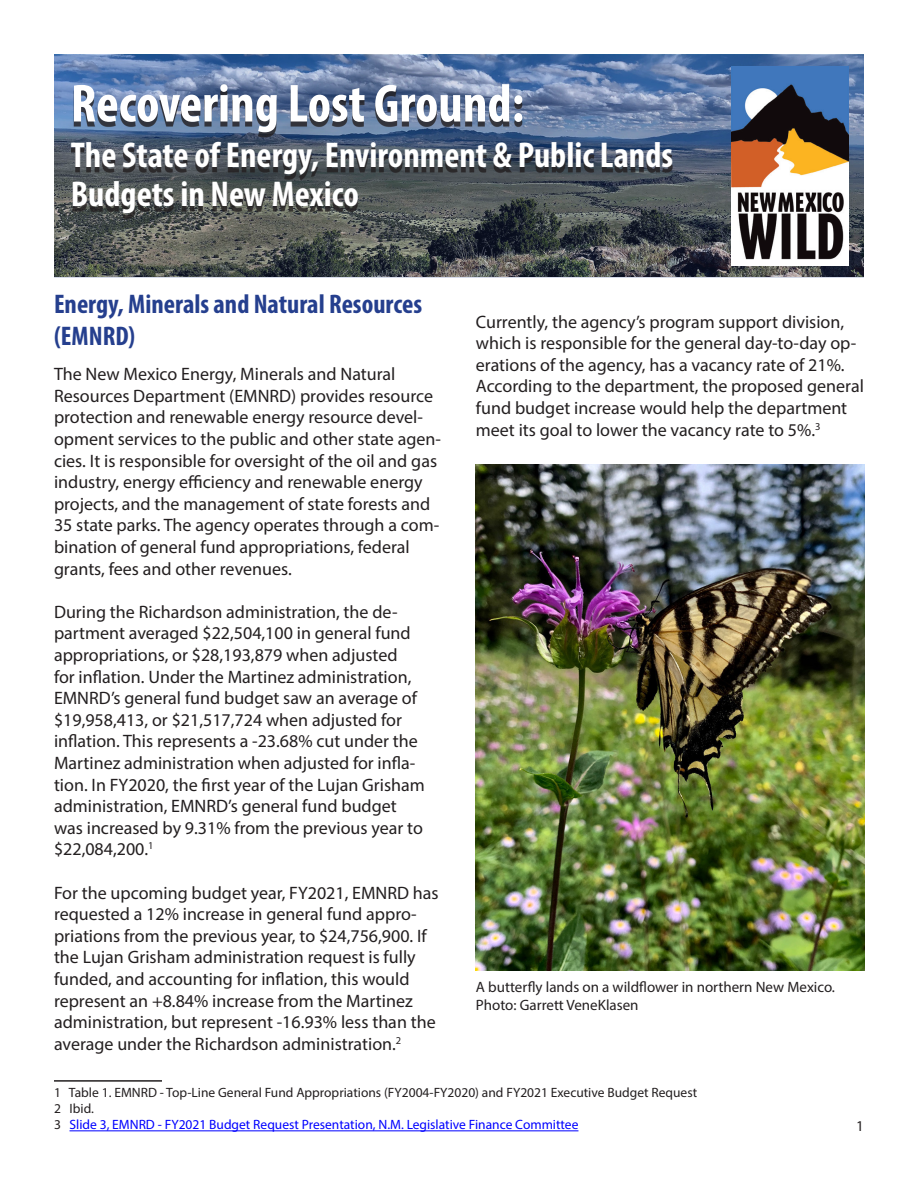
<style>
.page{position:relative;width:918px;height:1188px;background:#fff}
.page>*{position:absolute;margin:0;border:0;box-sizing:border-box;transform-origin:0 0}
.t1{font:700 condensed 54px "Myriad Pro";color:#fff}
.t2{font:700 condensed 36px/39px "Myriad Pro";color:#fff}
.blue_header{font:700 condensed 27px/32.4px "Myriad Pro";color:#253f8e}
.t3{font:18px/21.6px "Myriad Pro";color:#231f20}
.t4{font:15px/18px "Myriad Pro";color:#231f20}
.t5{font:13.5px "Myriad Pro";color:#231f20}
.t6{font:13.5px "Myriad Pro";color:#00f}
.s1{color:#231f20}
</style>
<div class="page">
<hr style="left:54px;top:1080px;width:108px;height:2px;background:#231f20">
<hr style="left:70px;top:1131px;width:508px;height:1px;background:#00f">
<img style="left:476px;top:464px;width:388px;height:506px">
<img style="left:54px;top:55px;width:810px;height:223px">
<img style="left:731px;top:66px;width:117px;height:200px">
<div style="left:71px;top:89px;width:602px;height:129px;background:#231f20;opacity:.81"></div>
<p class="t1" style="left:71px;top:70px;width:455px">Recovering Lost Ground:</p>
<p class="t2" style="left:71px;top:135px;width:604px">The State of Energy, Environment &amp; Public Lands<br>Budgets in New Mexico</p>
<p class="blue_header" style="left:54px;top:287px;width:370px">Energy, Minerals and Natural Resources (EMNRD)</p>
<p class="t3" style="left:54px;top:363px;width:389px">The New Mexico Energy, Minerals and Natural Resources Department (EMNRD) provides resource protection and renewable energy resource devel&shy;opment services to the public and other state agen&shy;cies. It is responsible for oversight of the oil and gas industry, energy efficiency and renewable energy projects, and the management of state forests and 35 state parks. The agency operates through a com&shy;bination of general fund appropriations, federal grants, fees and other revenues.</p>
<p class="t3" style="left:54px;top:601px;width:372px">During the Richardson administration, the de&shy;partment averaged $22,504,100 in general fund appropriations, or $28,193,879 when adjusted<br>for inflation. Under the Martinez administration, EMNRD’s general fund budget saw an average of $19,958,413, or $21,517,724 when adjusted for inflation. This represents a -23.68% cut under the Martinez administration when adjusted for infla&shy;tion. In FY2020, the first year of the Lujan Grisham administration, EMNRD’s general fund budget was increased by 9.31% from the previous year to $22,084,200.<sup>1</sup></p>
<p class="t3" style="left:54px;top:882px;width:386px">For the upcoming budget year, FY2021, EMNRD has requested a 12% increase in general fund appro&shy;priations from the previous year, to $24,756,900. If the Lujan Grisham administration request is fully funded, and accounting for inflation, this would represent an +8.84% increase from the Martinez administration, but represent -16.93% less than the average under the Richardson administration.<sup>2</sup></p>
<p class="t5" style="left:54px;top:1084px;width:645px">1 Table 1. EMNRD - Top-Line General Fund Appropriations (FY2004-FY2020) and FY2021 Executive Budget Request</p>
<p class="t5" style="left:54px;top:1100px;width:41px">2 Ibid.</p>
<p class="t6" style="left:54px;top:1117px;width:526px"><span class="s1">3</span> Slide 3, EMNRD - FY2021 Budget Request Presentation, N.M. Legislative Finance Committee</p>
<p class="t3" style="left:476px;top:310px;width:370px">Currently, the agency’s program support division,</p>
<p class="t3" style="left:476px;top:332px;width:390px">which is responsible for the general day-to-day op&shy;erations of the agency, has a vacancy rate of 21%.<br>According to the department, the proposed general fund budget increase would help the department meet its goal to lower the vacancy rate to 5%.<sup>3</sup></p>
<p class="t4" style="left:476px;top:978px;width:361px">A butterfly lands on a wildflower in northern New Mexico.<br>Photo: Garrett VeneKlasen</p>
<p class="t4" style="left:856px;top:1116px;width:9px">1</p>
</div>
